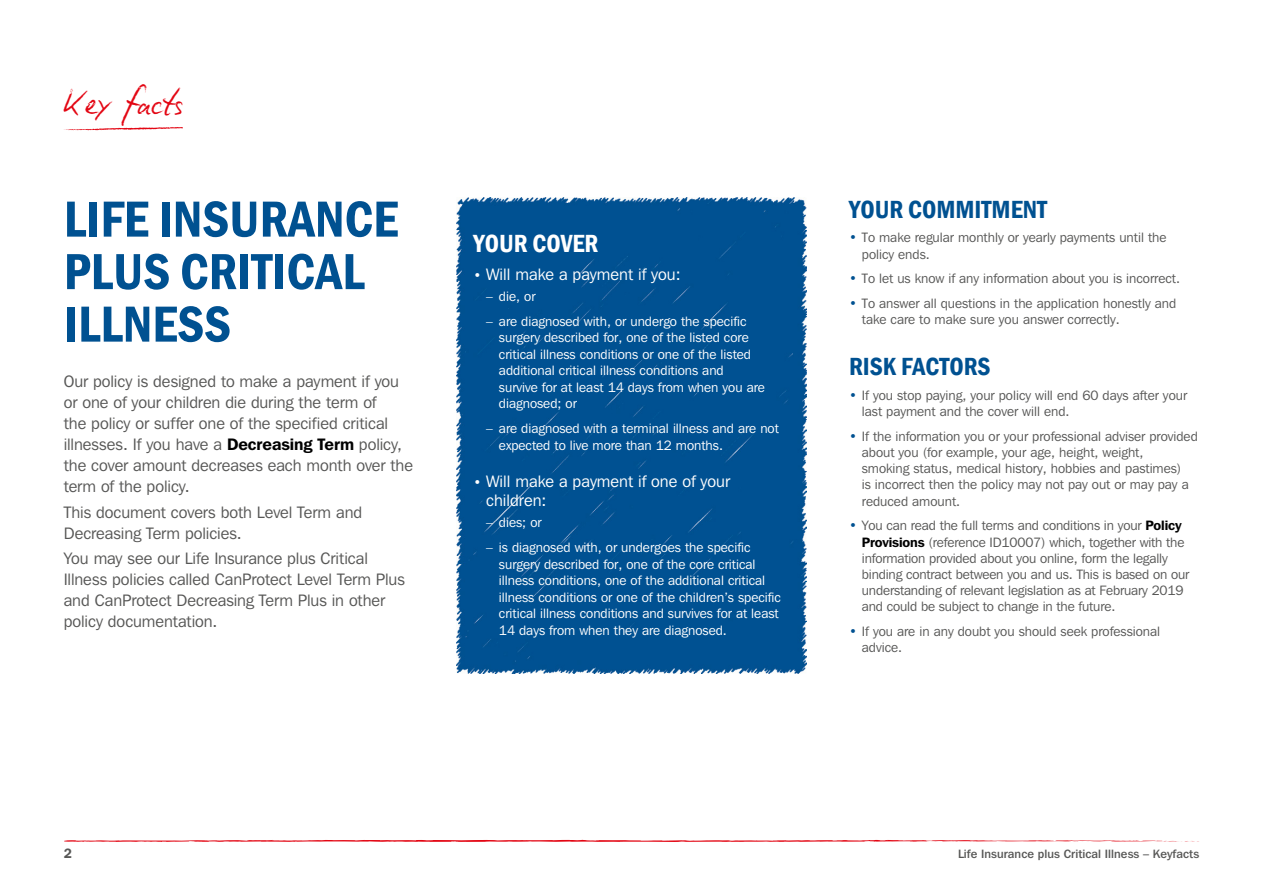
<style>
.page{position:relative;width:1263px;height:893px;background:#fff}
.page>*{position:absolute;margin:0;border:0;box-sizing:border-box;transform-origin:0 0}
.t1{font:600 condensed 52.5px/52.5px "Franklin Gothic";color:#005191}
.t2{font:37.5px "Biro Scriptreduced";color:#e30613}
.t3{font:600 condensed 25.5px "Franklin Gothic";color:#005191}
.t4{font:600 condensed 25.5px "Franklin Gothic";color:#fff}
.t5{font:16.5px/21px "Franklin Gothic IT Cby BT";letter-spacing:-.005em;color:#575756}
.t6{font:16.5px/19.8px "Franklin Gothic IT Cby BT";color:#fff}
.t7{font:13.5px/16.2px "Franklin Gothic IT Cby BT";color:#575756}
.t8{font:13.5px/16.5px "Franklin Gothic IT Cby BT";color:#fff}
.t9{font:600 13.5px "Franklin Gothic IT Cby BT";color:#575756}
.t10{font:500 12px "Franklin Gothic IT Cby BT";letter-spacing:.005em;color:#575756}
.s1{font-weight:600;color:#000}
.s2{font-size:13.5px}
.s3{color:#005191}
</style>
<div class="page">
<svg style="left:64px;top:840px;width:1135px;height:2px;background:#ee6f77"></svg>
<div style="left:456px;top:198px;width:350px;height:475px;background:#005192"></div>
<svg style="left:64px;top:127px;width:119px;height:4px"></svg>
<h2 class="t2" style="left:64px;top:79px;width:121px">Key facts</h2>
<h1 class="t1" style="left:64px;top:192px;width:336px">LIFE INSURANCE<br>PLUS CRITICAL<br>ILLNESS</h1>
<p class="t5" style="left:64px;top:371px;width:351px">Our policy is designed to make a payment if you or one of your children die during the term of<br>the policy or suffer one of the specified critical illnesses. If you have a <span class="s1">Decreasing Term</span> policy, the cover amount decreases each month over the term of the policy.</p>
<p class="t5" style="left:64px;top:501px;width:300px">This document covers both Level Term and<br>Decreasing Term policies.</p>
<p class="t5" style="left:64px;top:547px;width:343px">You may see our Life Insurance plus Critical Illness policies called CanProtect Level Term Plus and CanProtect Decreasing Term Plus in other policy documentation.</p>
<h3 class="t4" style="left:473px;top:226px;width:127px">YOUR COVER</h3>
<p class="t6" style="left:473px;top:264px;width:209px"><span class="s2">•</span> Will make a payment if you:</p>
<p class="t8" style="left:486px;top:288px;width:51px">– die, or</p>
<p class="t8" style="left:499px;top:313px;width:267px;text-indent:-13px">– are diagnosed with, or undergo the specific surgery described for, one of the listed core critical illness conditions or one of the listed additional critical illness conditions and survive for at least 14 days from when you are diagnosed; or</p>
<p class="t8" style="left:499px;top:420px;width:281px;text-indent:-13px">– are diagnosed with a terminal illness and are not expected to live more than 12 months.</p>
<p class="t6" style="left:486px;top:471px;width:246px;text-indent:-13px"><span class="s2">•</span> Will make a payment if one of your children:</p>
<p class="t8" style="left:486px;top:514px;width:57px">– dies; or</p>
<p class="t8" style="left:499px;top:539px;width:284px;text-indent:-13px">– is diagnosed with, or undergoes the specific surgery described for, one of the core critical illness conditions, one of the additional critical illness conditions or one of the children’s specific critical illness conditions and survives for at least 14 days from when they are diagnosed.</p>
<h3 class="t3" style="left:849px;top:192px;width:200px">YOUR COMMITMENT</h3>
<p class="t7" style="left:862px;top:229px;width:306px;text-indent:-13px"><span class="s3">•</span> To make regular monthly or yearly payments until the policy ends.</p>
<p class="t7" style="left:849px;top:270px;width:333px"><span class="s3">•</span> To let us know if any information about you is incorrect.</p>
<p class="t7" style="left:862px;top:295px;width:316px;text-indent:-13px"><span class="s3">•</span> To answer all questions in the application honestly and take care to make sure you answer correctly.</p>
<h3 class="t3" style="left:849px;top:350px;width:143px">RISK FACTORS</h3>
<p class="t7" style="left:862px;top:387px;width:327px;text-indent:-13px"><span class="s3">•</span> If you stop paying, your policy will end 60 days after your last payment and the cover will end.</p>
<p class="t7" style="left:862px;top:428px;width:337px;text-indent:-13px"><span class="s3">•</span> If the information you or your professional adviser provided about you (for example, your age, height, weight,<br>smoking status, medical history, hobbies and pastimes)<br>is incorrect then the policy may not pay out or may pay a reduced amount.</p>
<p class="t7" style="left:862px;top:517px;width:329px;text-indent:-13px"><span class="s3">•</span> You can read the full terms and conditions in your <span class="s1">Policy Provisions</span> (reference ID10007) which, together with the information provided about you online, form the legally binding contract between you and us. This is based on our understanding of relevant legislation as at February 2019 and could be subject to change in the future.</p>
<p class="t7" style="left:862px;top:623px;width:300px;text-indent:-13px"><span class="s3">•</span> If you are in any doubt you should seek professional advice.</p>
<p class="t9" style="left:64px;top:845px;width:10px">2</p>
<p class="t10" style="left:958px;top:846px;width:243px">Life Insurance plus Critical Illness – Keyfacts</p>
</div>
